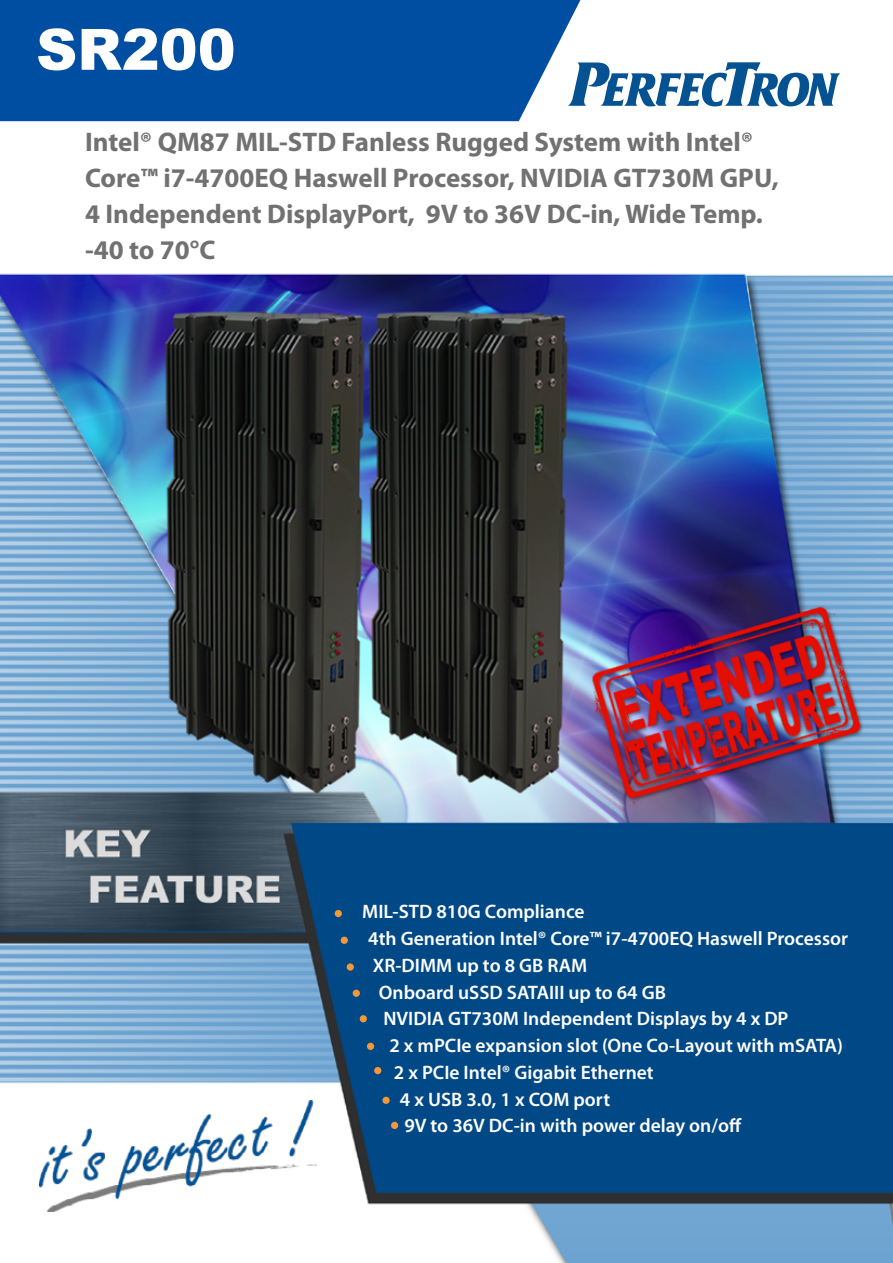
<style>
.page{position:relative;width:893px;height:1263px;background:#fff}
.page>*{position:absolute;margin:0;border:0;box-sizing:border-box;transform-origin:0 0}
.t1{font:900 57px "Arial";color:#fff}
.t2{font:700 27px/36px "Myriad Pro";color:#727171}
.t3{font:600 19.5px "Myriad Pro";color:#fff}
</style>
<div class="page">
<img style="left:0;top:0;width:893px;height:1263px">
<img style="left:40px;top:1100px;width:276px;height:112px">
<div style="left:0;top:0;width:580px;height:121px;background:#004ea2"></div>
<svg style="left:568px;top:62px;width:272px;height:44px"></svg>
<div style="left:335px;top:910px;width:7px;height:7px;background:#f39939;border-radius:50%"></div>
<div style="left:341px;top:937px;width:7px;height:7px;background:#f39939;border-radius:50%"></div>
<div style="left:347px;top:963px;width:7px;height:8px;background:#f39939;border-radius:50%"></div>
<div style="left:353px;top:990px;width:7px;height:7px;background:#f39939;border-radius:50%"></div>
<div style="left:367px;top:1043px;width:7px;height:7px;background:#f39939;border-radius:50%"></div>
<div style="left:374px;top:1067px;width:7px;height:7px;background:#f39939;border-radius:50%"></div>
<div style="left:382px;top:1097px;width:8px;height:7px;background:#f39939;border-radius:50%"></div>
<div style="left:391px;top:1122px;width:7px;height:7px;background:#f39939;border-radius:50%"></div>
<div style="left:360px;top:1015px;width:7px;height:7px;background:#f39939;border-radius:50%"></div>
<h1 class="t1" style="left:36px;top:8px;width:201px">SR200</h1>
<h2 class="t2" style="left:85px;top:123px;width:695px">Intel® QM87 MIL-STD Fanless Rugged System with Intel® Core™ i7-4700EQ Haswell Processor, NVIDIA GT730M GPU, 4 Independent DisplayPort, 9V to 36V DC-in, Wide Temp. -40 to 70°C</h2>
<p class="t3" style="left:362px;top:899px;width:224px">MIL-STD 810G Compliance</p>
<p class="t3" style="left:368px;top:926px;width:481px">4th Generation Intel® Core™ i7-4700EQ Haswell Processor</p>
<p class="t3" style="left:373px;top:953px;width:216px">XR-DIMM up to 8 GB RAM</p>
<p class="t3" style="left:379px;top:979px;width:289px">Onboard uSSD SATAIII up to 64 GB</p>
<p class="t3" style="left:383px;top:1006px;width:407px">NVIDIA GT730M Independent Displays by 4 x DP</p>
<p class="t3" style="left:389px;top:1033px;width:455px">2 x mPCIe expansion slot (One Co-Layout with mSATA)</p>
<p class="t3" style="left:394px;top:1060px;width:261px">2 x PCIe Intel® Gigabit Ethernet</p>
<p class="t3" style="left:400px;top:1086px;width:212px">4 x USB 3.0, 1 x COM port</p>
<p class="t3" style="left:404px;top:1113px;width:339px">9V to 36V DC-in with power delay on/off</p>
</div>
